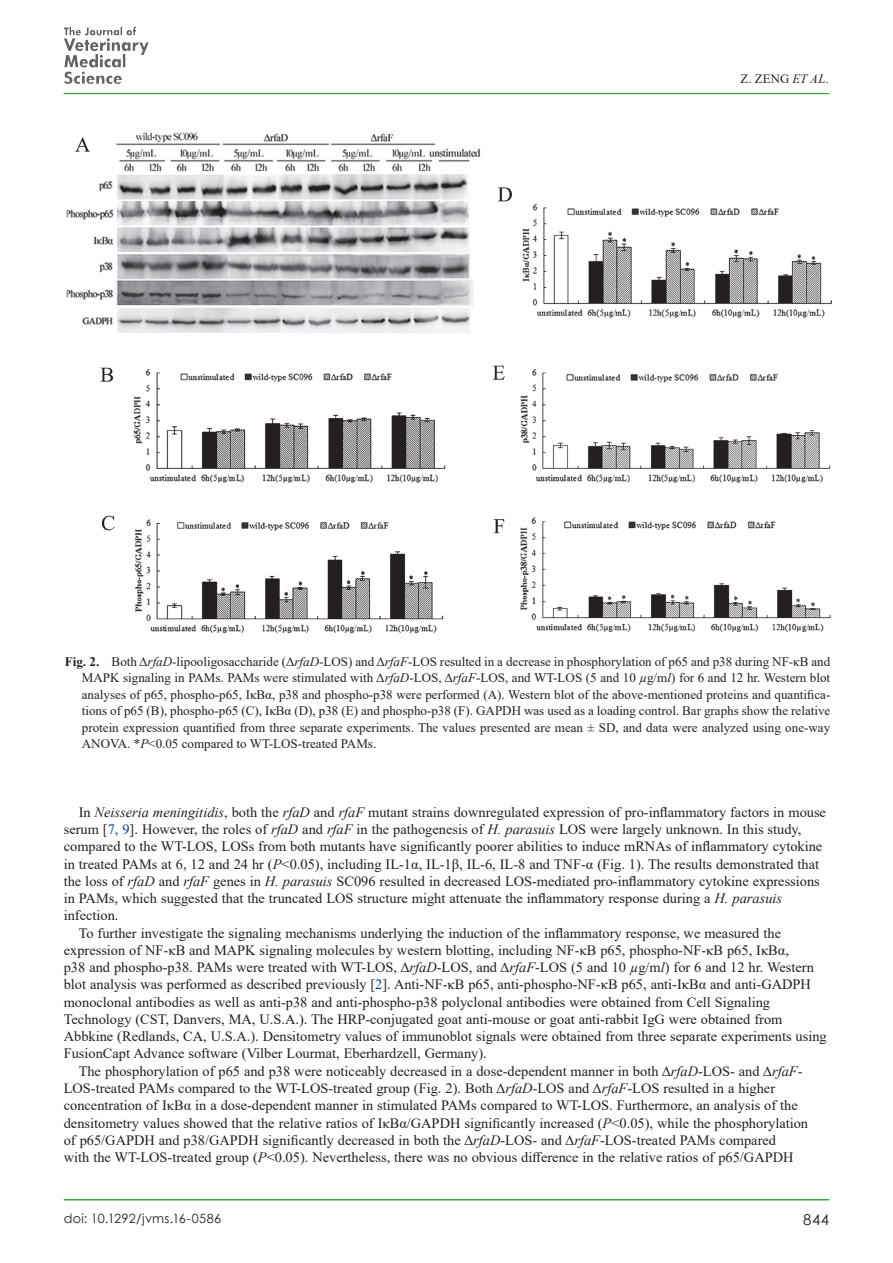
<style>
.page{position:relative;width:893px;height:1263px;background:#fff}
.page>*{position:absolute;margin:0;border:0;box-sizing:border-box;transform-origin:0 0}
.t1{font:15px "Century Gothic";color:#231f20}
.t2{font:14.25px "Times New Roman";color:#231f20}
.t3{font:13.05px/16.5px "Times New Roman";color:#231f20;text-align:justify}
.t4{font:12.75px "Century Gothic";letter-spacing:.02em;color:#231f20}
.t5{font:12.75px "Times New Roman";color:#231f20}
.s1{font-style:italic}
.s2{font-weight:700}
.s3{color:#003f98}
</style>
<div class="page">
<img style="left:64px;top:27px;width:74px;height:24px">
<hr style="left:64px;top:93px;width:765px;height:1px;background:#2aa738">
<hr style="left:64px;top:1199px;width:765px;height:1px;background:#2aa738">
<img style="left:66px;top:132px;width:765px;height:502px">
<p class="t5" style="left:740px;top:70px;width:90px">Z. ZENG <span class="s1">ET AL.</span></p>
<p class="t3" style="left:82px;top:652px;width:750px;text-indent:-17px"><span class="s2">Fig. 2.</span> Both Δ<span class="s1">rfaD</span>-lipooligosaccharide (Δ<span class="s1">rfaD</span>-LOS) and Δ<span class="s1">rfaF</span>-LOS resulted in a decrease in phosphorylation of p65 and p38 during NF-κB and MAPK signaling in PAMs. PAMs were stimulated with Δ<span class="s1">rfaD</span>-LOS, Δ<span class="s1">rfaF</span>-LOS, and WT-LOS (5 and 10 <span class="s1">µ</span>g/m<span class="s1">l</span>) for 6 and 12 hr. Western blot analyses of p65, phospho-p65, IκBα, p38 and phospho-p38 were performed (A). Western blot of the above-mentioned proteins and quantifica&shy;tions of p65 (B), phospho-p65 (C), IκBα (D), p38 (E) and phospho-p38 (F). GAPDH was used as a loading control. Bar graphs show the relative protein expression quantified from three separate experiments. The values presented are mean ± SD, and data were analyzed using one-way ANOVA. *<span class="s1">P</span>&lt;0.05 compared to WT-LOS-treated PAMs.</p>
<p class="t2" style="left:79px;top:802px;width:749px">In <span class="s1">Neisseria meningitidis</span>, both the <span class="s1">rfaD</span> and <span class="s1">rfaF</span> mutant strains downregulated expression of pro-inflammatory factors in mouse</p>
<p class="t2" style="left:64px;top:819px;width:739px">serum [<span class="s3">7, 9</span>]. However, the roles of <span class="s1">rfaD</span> and <span class="s1">rfaF</span> in the pathogenesis of <span class="s1">H. parasuis</span> LOS were largely unknown. In this study,</p>
<p class="t2" style="left:64px;top:836px;width:760px">compared to the WT-LOS, LOSs from both mutants have significantly poorer abilities to induce mRNAs of inflammatory cytokine</p>
<p class="t2" style="left:64px;top:854px;width:757px">in treated PAMs at 6, 12 and 24 hr (<span class="s1">P</span>&lt;0.05), including IL-1α, IL-1β, IL-6, IL-8 and TNF-α (Fig. 1). The results demonstrated that</p>
<p class="t2" style="left:64px;top:871px;width:758px">the loss of <span class="s1">rfaD</span> and <span class="s1">rfaF</span> genes in <span class="s1">H. parasuis</span> SC096 resulted in decreased LOS-mediated pro-inflammatory cytokine expressions</p>
<p class="t2" style="left:64px;top:888px;width:720px">in PAMs, which suggested that the truncated LOS structure might attenuate the inflammatory response during a <span class="s1">H. parasuis</span></p>
<p class="t2" style="left:64px;top:905px;width:56px">infection.</p>
<p class="t2" style="left:79px;top:923px;width:704px">To further investigate the signaling mechanisms underlying the induction of the inflammatory response, we measured the</p>
<p class="t2" style="left:64px;top:940px;width:727px">expression of NF-κB and MAPK signaling molecules by western blotting, including NF-κB p65, phospho-NF-κB p65, IκBα,</p>
<p class="t2" style="left:64px;top:957px;width:752px">p38 and phospho-p38. PAMs were treated with WT-LOS, Δ<span class="s1">rfaD</span>-LOS, and Δ<span class="s1">rfaF</span>-LOS (5 and 10 <span class="s1">µ</span>g/m<span class="s1">l</span>) for 6 and 12 hr. Western</p>
<p class="t2" style="left:64px;top:974px;width:749px">blot analysis was performed as described previously [<span class="s3">2</span>]. Anti-NF-κB p65, anti-phospho-NF-κB p65, anti-IκBα and anti-GADPH</p>
<p class="t2" style="left:64px;top:992px;width:708px">monoclonal antibodies as well as anti-p38 and anti-phospho-p38 polyclonal antibodies were obtained from Cell Signaling</p>
<p class="t2" style="left:64px;top:1009px;width:720px">Technology (CST, Danvers, MA, U.S.A.). The HRP-conjugated goat anti-mouse or goat anti-rabbit IgG were obtained from</p>
<p class="t2" style="left:64px;top:1026px;width:764px">Abbkine (Redlands, CA, U.S.A.). Densitometry values of immunoblot signals were obtained from three separate experiments using</p>
<p class="t2" style="left:64px;top:1044px;width:424px">FusionCapt Advance software (Vilber Lourmat, Eberhardzell, Germany).</p>
<p class="t2" style="left:79px;top:1061px;width:725px">The phosphorylation of p65 and p38 were noticeably decreased in a dose-dependent manner in both Δ<span class="s1">rfaD</span>-LOS- and Δ<span class="s1">rfaF</span>-</p>
<p class="t2" style="left:64px;top:1078px;width:713px">LOS-treated PAMs compared to the WT-LOS-treated group (Fig. 2). Both Δ<span class="s1">rfaD</span>-LOS and Δ<span class="s1">rfaF</span>-LOS resulted in a higher</p>
<p class="t2" style="left:64px;top:1095px;width:735px">concentration of IκBα in a dose-dependent manner in stimulated PAMs compared to WT-LOS. Furthermore, an analysis of the</p>
<p class="t2" style="left:64px;top:1113px;width:746px">densitometry values showed that the relative ratios of IκBα/GAPDH significantly increased (<span class="s1">P</span>&lt;0.05), while the phosphorylation</p>
<p class="t2" style="left:64px;top:1130px;width:714px">of p65/GAPDH and p38/GAPDH significantly decreased in both the Δ<span class="s1">rfaD</span>-LOS- and Δ<span class="s1">rfaF</span>-LOS-treated PAMs compared</p>
<p class="t2" style="left:64px;top:1147px;width:731px">with the WT-LOS-treated group (<span class="s1">P</span>&lt;0.05). Nevertheless, there was no obvious difference in the relative ratios of p65/GAPDH</p>
<p class="t4" style="left:64px;top:1209px;width:159px">doi: 10.1292/jvms.16-0586</p>
<p class="t1" style="left:803px;top:1209px;width:28px">844</p>
</div>
